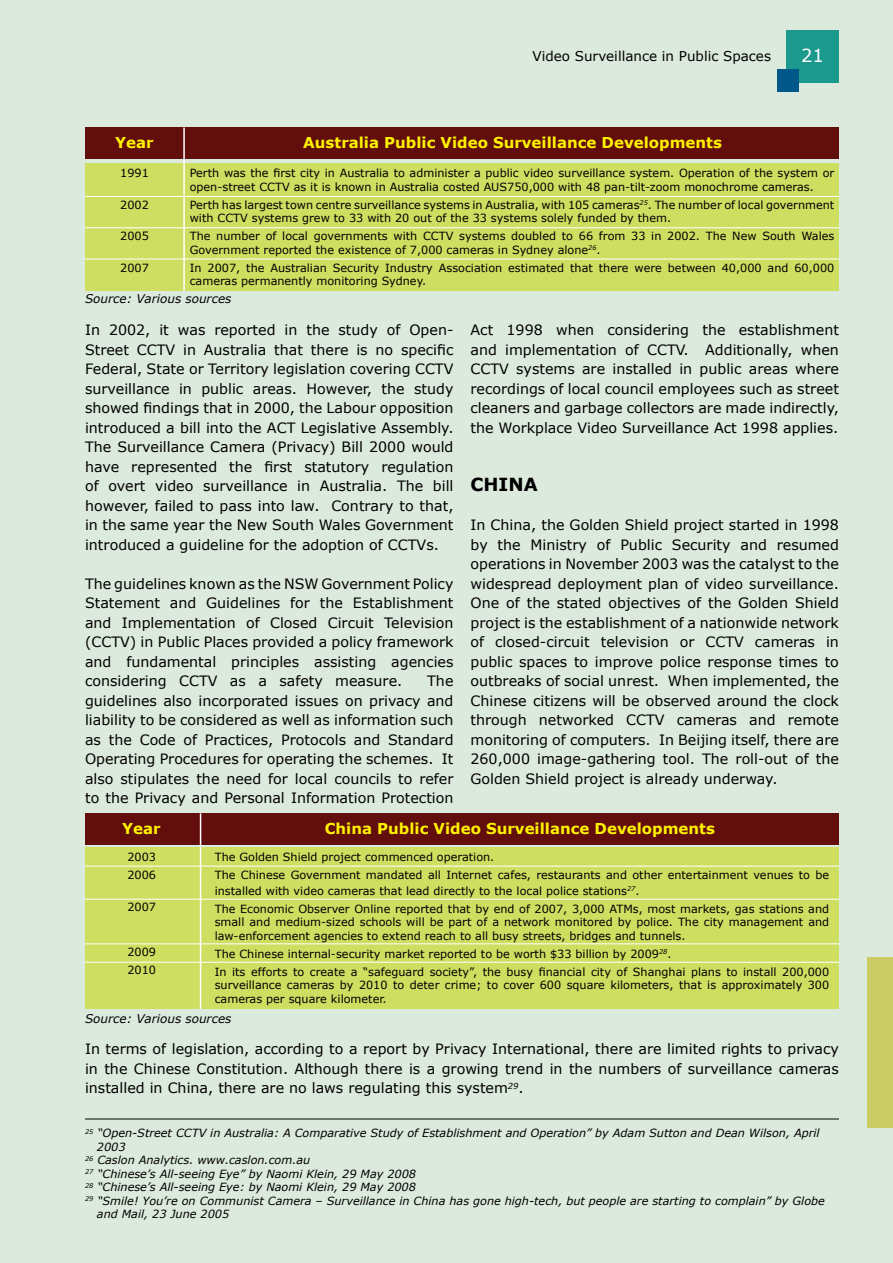
<style>
.page{position:relative;width:893px;height:1263px;background:#dce9dd}
.page>*{position:absolute;margin:0;border:0;box-sizing:border-box;transform-origin:0 0}
.t1{font:700 18px "Verdana";color:#000}
.t2{font:18px "Verdana";color:#fff}
.t3{font:700 15px "Verdana";color:#fff200}
.t4{font:14.25px/19.5px "Verdana";color:#000;text-align:justify}
.t5{font:13.5px "Verdana";color:#000}
.t6{font:italic 12px "Verdana";color:#000}
.t7{font:11.25px/13.5px "Verdana";color:#000}
.t8{font:italic 11.25px "Verdana";color:#000}
</style>
<div class="page">
<div style="left:786px;top:30px;width:53px;height:53px;background:#1b998c"></div>
<div style="left:867px;top:957px;width:26px;height:171px;background:#cbcb65"></div>
<div style="left:777px;top:69px;width:21px;height:23px;background:#00588a"></div>
<hr style="left:85px;top:1118px;width:754px;height:1px;background:#000">
<div style="left:85px;top:163px;width:754px;height:128px;background:#cdde61"></div>
<div style="left:85px;top:847px;width:754px;height:162px;background:#cdde61"></div>
<div style="left:85px;top:128px;width:754px;height:31px;background:#620e0d"></div>
<div style="left:85px;top:813px;width:754px;height:31px;background:#620e0d"></div>
<hr style="left:85px;top:196px;width:754px;height:1px;background:#fff">
<hr style="left:85px;top:866px;width:754px;height:1px;background:#fff">
<hr style="left:85px;top:899px;width:754px;height:1px;background:#fff">
<hr style="left:85px;top:943px;width:754px;height:1px;background:#fff">
<hr style="left:85px;top:962px;width:754px;height:1px;background:#fff">
<hr style="left:85px;top:227px;width:754px;height:1px;background:#fff">
<hr style="left:85px;top:259px;width:754px;height:1px;background:#fff">
<hr style="left:183px;top:128px;width:2px;height:163px;background:#fff">
<hr style="left:200px;top:813px;width:1px;height:196px;background:#fff">
<p class="t3" style="left:115px;top:133px;width:40px">Year</p>
<p class="t7" style="left:120px;top:166px;width:30px">1991</p>
<p class="t7" style="left:120px;top:198px;width:30px">2002</p>
<p class="t7" style="left:120px;top:229px;width:30px">2005</p>
<p class="t7" style="left:120px;top:261px;width:30px">2007</p>
<p class="t5" style="left:532px;top:48px;width:240px">Video Surveillance in Public Spaces</p>
<p class="t2" style="left:801px;top:44px;width:24px">21</p>
<p class="t3" style="left:303px;top:133px;width:420px">Australia Public Video Surveillance Developments</p>
<p class="t7" style="left:190px;top:166px;width:646px">Perth was the first city in Australia to administer a public video surveillance system. Operation of the system or open-street CCTV as it is known in Australia costed AUS750,000 with 48 pan-tilt-zoom monochrome cameras.</p>
<p class="t7" style="left:190px;top:198px;width:646px">Perth has largest town centre surveillance systems in Australia, with 105 cameras<sup>25</sup>. The number of local government with CCTV systems grew to 33 with 20 out of the 33 systems solely funded by them.</p>
<p class="t7" style="left:190px;top:229px;width:646px">The number of local governments with CCTV systems doubled to 66 from 33 in 2002. The New South Wales<br>Government reported the existence of 7,000 cameras in Sydney alone<sup>26</sup>.</p>
<p class="t7" style="left:190px;top:261px;width:646px">In 2007, the Australian Security Industry Association estimated that there were between 40,000 and 60,000 cameras permanently monitoring Sydney.</p>
<p class="t6" style="left:85px;top:291px;width:148px">Source: Various sources</p>
<p class="t4" style="left:85px;top:320px;width:370px">In 2002, it was reported in the study of Open-Street CCTV in Australia that there is no specific Federal, State or Territory legislation covering CCTV surveillance in public areas. However, the study showed findings that in 2000, the Labour opposition introduced a bill into the ACT Legislative Assembly.<br>The Surveillance Camera (Privacy) Bill 2000 would have represented the first statutory regulation of overt video surveillance in Australia. The bill however, failed to pass into law. Contrary to that, in the same year the New South Wales Government introduced a guideline for the adoption of CCTVs.</p>
<p class="t4" style="left:85px;top:573px;width:370px">The guidelines known as the NSW Government Policy Statement and Guidelines for the Establishment and Implementation of Closed Circuit Television (CCTV) in Public Places provided a policy framework and fundamental principles assisting agencies considering CCTV as a safety measure.</p>
<p class="t4" style="left:85px;top:671px;width:370px;text-indent:342px">The guidelines also incorporated issues on privacy and liability to be considered as well as information such as the Code of Practices, Protocols and Standard Operating Procedures for operating the schemes. It also stipulates the need for local councils to refer to the Privacy and Personal Information Protection</p>
<p class="t4" style="left:470px;top:320px;width:370px">Act 1998 when considering the establishment and implementation of CCTV. Additionally, when CCTV systems are installed in public areas where recordings of local council employees such as street cleaners and garbage collectors are made indirectly, the Workplace Video Surveillance Act 1998 applies.</p>
<p class="t1" style="left:470px;top:473px;width:69px">CHINA</p>
<p class="t4" style="left:470px;top:515px;width:370px">In China, the Golden Shield project started in 1998 by the Ministry of Public Security and resumed operations in November 2003 was the catalyst to the widespread deployment plan of video surveillance.<br>One of the stated objectives of the Golden Shield project is the establishment of a nationwide network of closed-circuit television or CCTV cameras in public spaces to improve police response times to outbreaks of social unrest. When implemented, the Chinese citizens will be observed around the clock through networked CCTV cameras and remote monitoring of computers. In Beijing itself, there are 260,000 image-gathering tool. The roll-out of the Golden Shield project is already underway.</p>
<p class="t3" style="left:122px;top:819px;width:40px">Year</p>
<p class="t7" style="left:127px;top:848px;width:30px;line-height:18px">2003<br>2006</p>
<p class="t7" style="left:127px;top:899px;width:30px">2007</p>
<p class="t7" style="left:127px;top:942px;width:30px;line-height:18px">2009<br>2010</p>
<p class="t3" style="left:325px;top:819px;width:392px">China Public Video Surveillance Developments</p>
<p class="t7" style="left:215px;top:848px;width:616px;line-height:18px">The Golden Shield project commenced operation.<br>The Chinese Government mandated all Internet cafes, restaurants and other entertainment venues to be</p>
<p class="t7" style="left:215px;top:881px;width:616px;line-height:18px">installed with video cameras that lead directly to the local police stations<sup>27</sup>.<br>The Economic Observer Online reported that by end of 2007, 3,000 ATMs, most markets, gas stations and</p>
<p class="t7" style="left:215px;top:915px;width:616px">small and medium-sized schools will be part of a network monitored by police. The city management and law-enforcement agencies to extend reach to all busy streets, bridges and tunnels.</p>
<p class="t7" style="left:215px;top:944px;width:616px;line-height:18px">The Chinese internal-security market reported to be worth $33 billion by 2009<sup>28</sup>.<br>In its efforts to create a “safeguard society”, the busy financial city of Shanghai plans to install 200,000</p>
<p class="t7" style="left:215px;top:978px;width:616px">surveillance cameras by 2010 to deter crime; to cover 600 square kilometers, that is approximately 300 cameras per square kilometer.</p>
<p class="t6" style="left:85px;top:1011px;width:148px">Source: Various sources</p>
<p class="t4" style="left:85px;top:1039px;width:755px">In terms of legislation, according to a report by Privacy International, there are limited rights to privacy in the Chinese Constitution. Although there is a growing trend in the numbers of surveillance cameras installed in China, there are no laws regulating this system<sup>29</sup>.</p>
<p class="t8" style="left:85px;top:1126px;width:736px"><sup>25</sup> “Open-Street CCTV in Australia: A Comparative Study of Establishment and Operation” by Adam Sutton and Dean Wilson, April</p>
<p class="t8" style="left:97px;top:1139px;width:30px">2003</p>
<p class="t8" style="left:85px;top:1153px;width:227px"><sup>26</sup> Caslon Analytics. www.caslon.com.au</p>
<p class="t8" style="left:85px;top:1166px;width:332px"><sup>27</sup> “Chinese’s All-seeing Eye” by Naomi Klein, 29 May 2008</p>
<p class="t8" style="left:85px;top:1180px;width:332px"><sup>28</sup> “Chinese’s All-seeing Eye: by Naomi Klein, 29 May 2008</p>
<p class="t8" style="left:85px;top:1193px;width:741px"><sup>29</sup> “Smile! You’re on Communist Camera – Surveillance in China has gone high-tech, but people are starting to complain” by Globe</p>
<p class="t8" style="left:97px;top:1207px;width:134px">and Mail, 23 June 2005</p>
</div>
